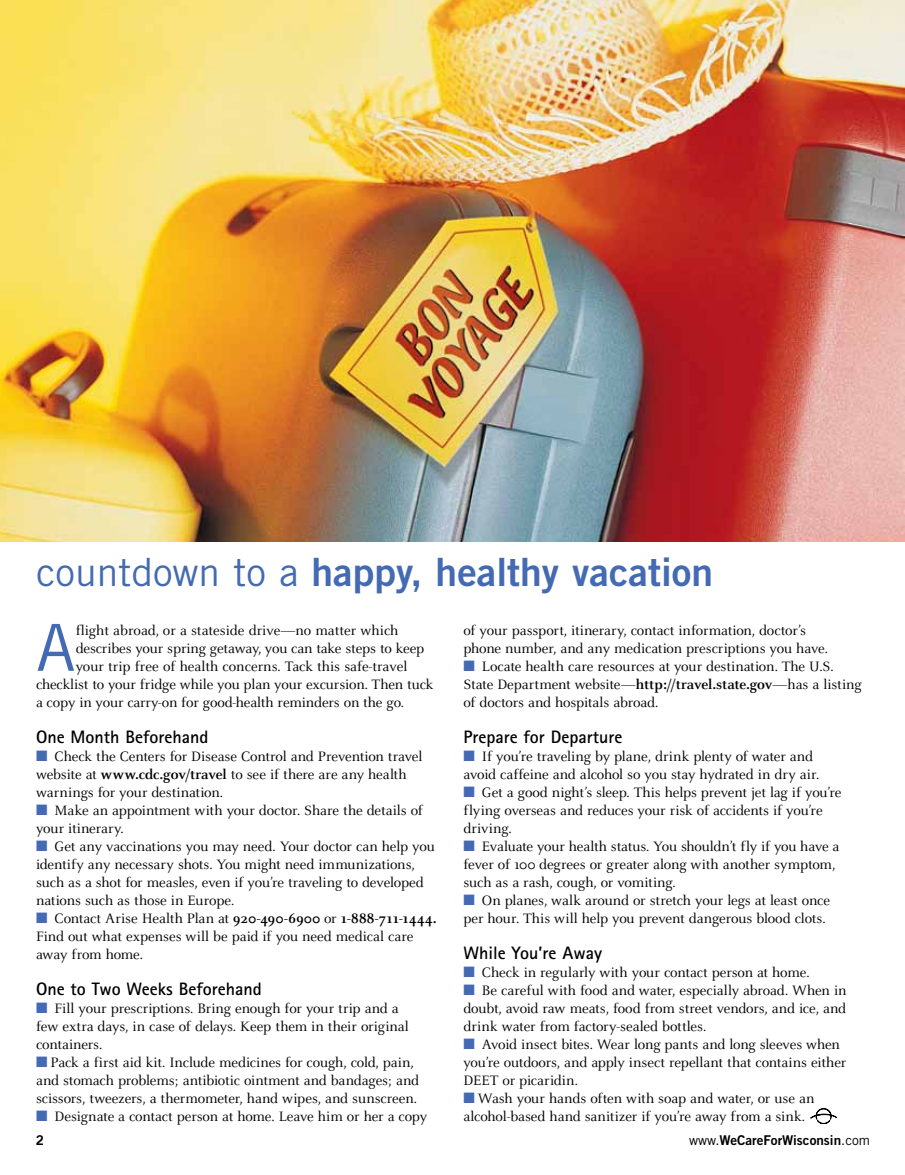
<style>
.page{position:relative;width:905px;height:1175px;background:#fff}
.page>*{position:absolute;margin:0;border:0;box-sizing:border-box;transform-origin:0 0}
.t1{font:64.8px "Trade Gothic LT Std";color:#436ab3}
.t2{font:39px "Trade Gothic LT Std Bd 2";color:#436ab3}
.t3{font:700 18px "Rotis Sans Serif OTF";color:#000}
.t4{font:15px/18px "Celeste OT";letter-spacing:-.01em;color:#000}
.t5{font:13.5px "Trade Gothic LT Std Bd 2";color:#000}
.s1{font-family:"Trade Gothic LT Std"}
.s2{color:#436ab3}
.s3{font-weight:700}
</style>
<div class="page">
<img style="left:0;top:0;width:904px;height:541px">
<svg style="left:810px;top:1108px;width:26px;height:15px"></svg>
<h2 class="t2" style="left:36px;top:548px;width:678px"><span class="s1">countdown to a</span> happy, healthy vacation</h2>
<h1 class="t1" style="left:36px;top:608px;width:41px">A</h1>
<p class="t4" style="left:76px;top:621px;width:324px">flight abroad, or a stateside drive—no matter which</p>
<p class="t4" style="left:76px;top:639px;width:350px">describes your spring getaway, you can take steps to keep</p>
<p class="t4" style="left:76px;top:657px;width:333px">your trip free of health concerns. Tack this safe-travel</p>
<p class="t4" style="left:36px;top:675px;width:399px">checklist to your fridge while you plan your excursion. Then tuck</p>
<p class="t4" style="left:36px;top:693px;width:369px">a copy in your carry-on for good-health reminders on the go.</p>
<p class="t3" style="left:36px;top:725px;width:174px">One Month Beforehand</p>
<p class="t4" style="left:36px;top:747px;width:388px"><span class="s2">■</span> Check the Centers for Disease Control and Prevention travel website at <span class="s3">www.cdc.gov/travel</span> to see if there are any health warnings for your destination.</p>
<p class="t4" style="left:36px;top:801px;width:388px"><span class="s2">■</span> Make an appointment with your doctor. Share the details of your itinerary.</p>
<p class="t4" style="left:36px;top:837px;width:400px"><span class="s2">■</span> Get any vaccinations you may need. Your doctor can help you identify any necessary shots. You might need immunizations, such as a shot for measles, even if you’re traveling to developed nations such as those in Europe.</p>
<p class="t4" style="left:36px;top:909px;width:402px"><span class="s2">■</span> Contact Arise Health Plan at <span class="s3">920-490-6900</span> or <span class="s3">1-888-711-1444.<br></span>Find out what expenses will be paid if you need medical care away from home.</p>
<p class="t3" style="left:36px;top:977px;width:227px">One to Two Weeks Beforehand</p>
<p class="t4" style="left:36px;top:999px;width:374px"><span class="s2">■</span> Fill your prescriptions. Bring enough for your trip and a few extra days, in case of delays. Keep them in their original containers.</p>
<p class="t4" style="left:36px;top:1053px;width:384px"><span class="s2">■</span> Pack a first aid kit. Include medicines for cough, cold, pain, and stomach problems; antibiotic ointment and bandages; and scissors, tweezers, a thermometer, hand wipes, and sunscreen.</p>
<p class="t4" style="left:36px;top:1107px;width:393px"><span class="s2">■</span> Designate a contact person at home. Leave him or her a copy</p>
<p class="t4" style="left:463px;top:621px;width:366px">of your passport, itinerary, contact information, doctor’s phone number, and any medication prescriptions you have.</p>
<p class="t4" style="left:463px;top:657px;width:400px"><span class="s2">■</span> Locate health care resources at your destination. The U.S.<br>State Department website—<span class="s3">http://travel.state.gov</span>—has a listing of doctors and hospitals abroad.</p>
<p class="t3" style="left:463px;top:725px;width:161px">Prepare for Departure</p>
<p class="t4" style="left:463px;top:747px;width:357px"><span class="s2">■</span> If you’re traveling by plane, drink plenty of water and avoid caffeine and alcohol so you stay hydrated in dry air.</p>
<p class="t4" style="left:463px;top:783px;width:379px"><span class="s2">■</span> Get a good night’s sleep. This helps prevent jet lag if you’re flying overseas and reduces your risk of accidents if you’re driving.</p>
<p class="t4" style="left:463px;top:837px;width:377px"><span class="s2">■</span> Evaluate your health status. You shouldn’t fly if you have a fever of 100 degrees or greater along with another symptom, such as a rash, cough, or vomiting.</p>
<p class="t4" style="left:463px;top:891px;width:368px"><span class="s2">■</span> On planes, walk around or stretch your legs at least once per hour. This will help you prevent dangerous blood clots.</p>
<p class="t3" style="left:463px;top:941px;width:140px">While You’re Away</p>
<p class="t4" style="left:463px;top:963px;width:348px"><span class="s2">■</span> Check in regularly with your contact person at home.</p>
<p class="t4" style="left:463px;top:981px;width:385px;text-align:justify"><span class="s2">■</span> Be careful with food and water, especially abroad. When in doubt, avoid raw meats, food from street vendors, and ice, and drink water from factory-sealed bottles.</p>
<p class="t4" style="left:463px;top:1035px;width:384px"><span class="s2">■</span> Avoid insect bites. Wear long pants and long sleeves when you’re outdoors, and apply insect repellant that contains either<br>DEET or picaridin.</p>
<p class="t4" style="left:463px;top:1089px;width:352px"><span class="s2">■</span> Wash your hands often with soap and water, or use an alcohol-based hand sanitizer if you’re away from a sink.</p>
<p class="t5" style="left:36px;top:1132px;width:10px">2</p>
<p class="t5" style="left:689px;top:1132px;width:182px"><span class="s1">www.</span>WeCareForWisconsin<span class="s1">.com</span></p>
</div>
